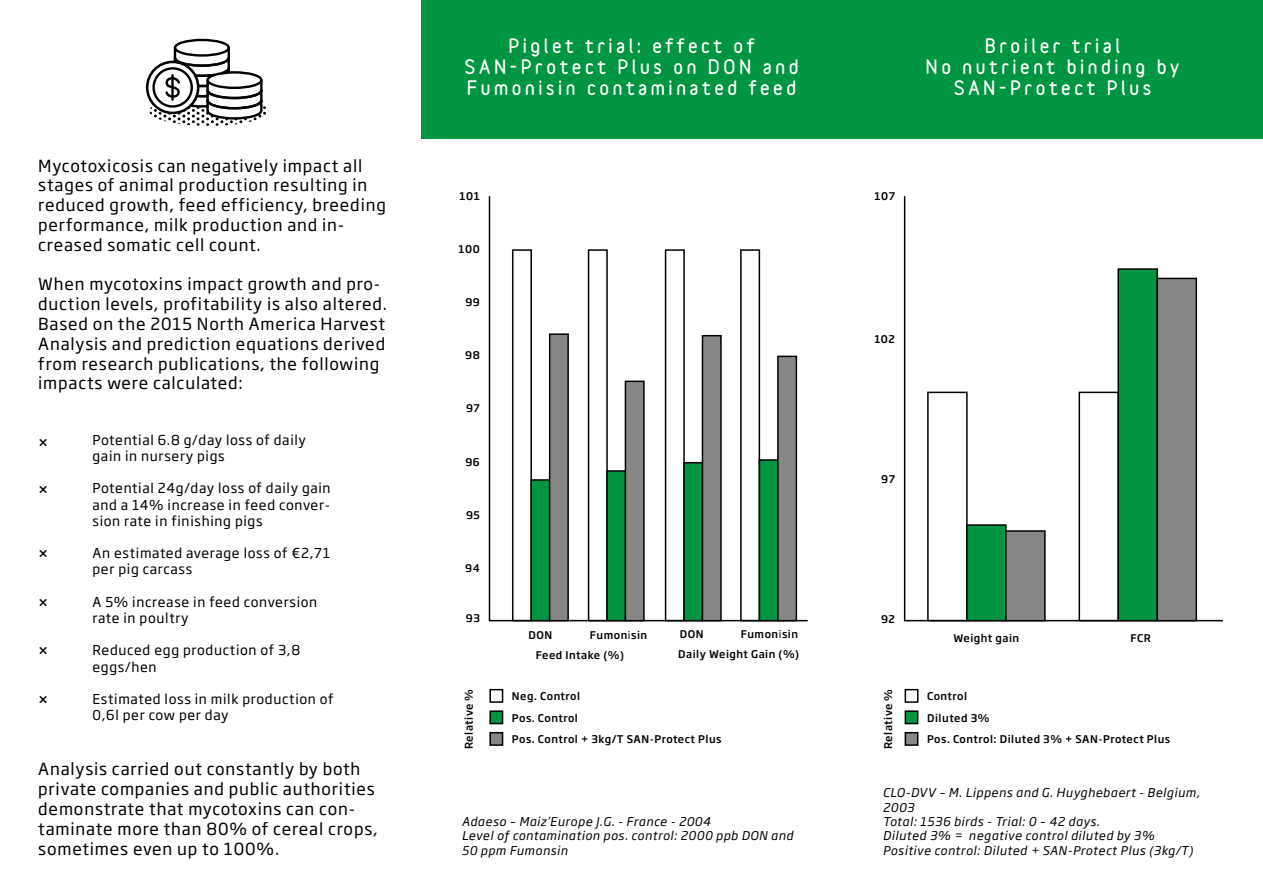
<style>
.page{position:relative;width:1263px;height:893px;background:#fff}
.page>*{position:absolute;margin:0;border:0;box-sizing:border-box;transform-origin:0 0}
.t1{font:900 18px/21px "Variable";letter-spacing:.2em;color:#fff;text-align:center}
.t2{font:16.5px/19.8px "Soho Gothic Pro";letter-spacing:.05em;color:#000}
.t3{font:500 16.5px "Futura";color:#000}
.t4{font:13.5px/16.2px "Soho Gothic Pro";letter-spacing:.05em;color:#000}
.t5{font:italic 12px/14.4px "Soho Gothic Pro";letter-spacing:.05em;color:#000}
.t6{font:500 10.5px/21.6px "Soho Gothic Pro";letter-spacing:.05em;color:#000}
.s1{font-weight:400}
</style>
<div class="page">
<div style="left:421px;top:0;width:842px;height:138px;background:#009540"></div>
<div style="left:489px;top:689px;width:14px;height:14px;border:2px solid #000"></div>
<div style="left:490px;top:711px;width:12px;height:13px;background:#009540"></div>
<div style="left:489px;top:710px;width:14px;height:14px;border:2px solid #000"></div>
<div style="left:490px;top:733px;width:12px;height:12px;background:#878786"></div>
<div style="left:489px;top:732px;width:14px;height:14px;border:2px solid #000"></div>
<svg style="left:903px;top:196px;width:320px;height:426px"></svg>
<div style="left:904px;top:689px;width:14px;height:14px;border:2px solid #000"></div>
<div style="left:905px;top:711px;width:13px;height:13px;background:#009540"></div>
<div style="left:904px;top:710px;width:14px;height:14px;border:2px solid #000"></div>
<div style="left:905px;top:733px;width:13px;height:12px;background:#878786"></div>
<div style="left:904px;top:732px;width:14px;height:14px;border:2px solid #000"></div>
<div style="left:927px;top:392px;width:41px;height:229px;border:2px solid #000"></div>
<div style="left:1078px;top:392px;width:41px;height:229px;border:2px solid #000"></div>
<div style="left:967px;top:525px;width:39px;height:96px;background:#009540"></div>
<div style="left:966px;top:524px;width:40px;height:97px;border:2px solid #000"></div>
<div style="left:1118px;top:269px;width:39px;height:352px;background:#009540"></div>
<div style="left:1117px;top:268px;width:41px;height:353px;border:2px solid #000"></div>
<div style="left:1006px;top:531px;width:39px;height:90px;background:#878786"></div>
<div style="left:1005px;top:530px;width:41px;height:91px;border:2px solid #000"></div>
<div style="left:1157px;top:278px;width:39px;height:343px;background:#878786"></div>
<div style="left:1156px;top:278px;width:41px;height:343px;border:2px solid #000"></div>
<svg style="left:488px;top:196px;width:320px;height:426px"></svg>
<div style="left:512px;top:249px;width:20px;height:372px;border:2px solid #000"></div>
<div style="left:531px;top:480px;width:19px;height:141px;background:#009540"></div>
<div style="left:530px;top:479px;width:20px;height:142px;border:2px solid #000"></div>
<div style="left:550px;top:334px;width:18px;height:287px;background:#878786"></div>
<div style="left:549px;top:333px;width:20px;height:288px;border:2px solid #000"></div>
<div style="left:588px;top:249px;width:20px;height:372px;border:2px solid #000"></div>
<div style="left:607px;top:471px;width:18px;height:150px;background:#009540"></div>
<div style="left:606px;top:470px;width:20px;height:151px;border:2px solid #000"></div>
<div style="left:625px;top:381px;width:19px;height:240px;background:#878786"></div>
<div style="left:625px;top:381px;width:20px;height:240px;border:2px solid #000"></div>
<div style="left:665px;top:249px;width:20px;height:372px;border:2px solid #000"></div>
<div style="left:740px;top:249px;width:20px;height:372px;border:2px solid #000"></div>
<div style="left:684px;top:463px;width:18px;height:158px;background:#009540"></div>
<div style="left:683px;top:462px;width:20px;height:159px;border:2px solid #000"></div>
<div style="left:759px;top:460px;width:19px;height:161px;background:#009540"></div>
<div style="left:759px;top:459px;width:20px;height:162px;border:2px solid #000"></div>
<div style="left:702px;top:336px;width:19px;height:285px;background:#878786"></div>
<div style="left:702px;top:335px;width:20px;height:286px;border:2px solid #000"></div>
<div style="left:778px;top:356px;width:18px;height:265px;background:#878786"></div>
<div style="left:777px;top:356px;width:20px;height:265px;border:2px solid #000"></div>
<div style="left:174px;top:39px;width:56px;height:18px;border:2px solid #010202;border-radius:50%"></div>
<svg style="left:149px;top:45px;width:117px;height:81px"></svg>
<hr style="left:171px;top:75px;width:3px;height:25px;background:#010202">
<p class="t2" style="left:38px;top:155px;width:349px">Mycotoxicosis can negatively impact all stages of animal production resulting in reduced growth, feed efficiency, breeding performance, milk production and in&shy;creased somatic cell count.</p>
<p class="t2" style="left:38px;top:273px;width:350px">When mycotoxins impact growth and pro&shy;duction levels, profitability is also altered.<br>Based on the 2015 North America Harvest Analysis and prediction equations derived from research publications, the following impacts were calculated:</p>
<p class="t3" style="left:38px;top:431px;width:12px">×</p>
<p class="t3" style="left:38px;top:479px;width:12px">×</p>
<p class="t3" style="left:38px;top:543px;width:12px">×</p>
<p class="t3" style="left:38px;top:592px;width:12px">×</p>
<p class="t3" style="left:38px;top:640px;width:12px">×</p>
<p class="t3" style="left:38px;top:689px;width:12px">×</p>
<p class="t4" style="left:92px;top:431px;width:215px">Potential 6.8 g/day loss of daily gain in nursery pigs</p>
<p class="t4" style="left:92px;top:480px;width:240px;text-align:justify">Potential 24g/day loss of daily gain and a 14% increase in feed conver&shy;sion rate in finishing pigs</p>
<p class="t4" style="left:92px;top:544px;width:239px">An estimated average loss of €2,71 per pig carcass</p>
<p class="t4" style="left:92px;top:593px;width:226px">A 5% increase in feed conversion rate in poultry</p>
<p class="t4" style="left:92px;top:642px;width:209px">Reduced egg production of 3,8 eggs/hen</p>
<p class="t4" style="left:92px;top:690px;width:243px">Estimated loss in milk production of<br>0,6l per cow per day</p>
<p class="t2" style="left:38px;top:759px;width:341px">Analysis carried out constantly by both private companies and public authorities demonstrate that mycotoxins can con&shy;taminate more than 80% of cereal crops, sometimes even up to 100%.</p>
<p class="t1" style="left:464px;top:35px;width:336px">Piglet trial: effect of<br>SAN-Protect Plus on DON and<br>Fumonisin contaminated feed</p>
<p class="t1" style="left:925px;top:35px;width:255px">Broiler trial<br>No nutrient binding by<br>SAN-Protect Plus</p>
<p class="t6" style="left:459px;top:185px;width:22px">101</p>
<p class="t6" style="left:459px;top:238px;width:23px">100</p>
<p class="t6" style="left:465px;top:291px;width:16px">99</p>
<p class="t6" style="left:465px;top:344px;width:16px">98</p>
<p class="t6" style="left:466px;top:397px;width:15px">97</p>
<p class="t6" style="left:465px;top:451px;width:16px">96</p>
<p class="t6" style="left:466px;top:504px;width:15px">95</p>
<p class="t6" style="left:465px;top:557px;width:16px">94</p>
<p class="t6" style="left:466px;top:607px;width:16px">93</p>
<p class="t6" style="left:678px;top:624px;width:122px;line-height:20px;text-align:right">Fumon<span class="s1">i</span>sin<br>Daily Weight Gain (%)</p>
<p class="t6" style="left:536px;top:625px;width:113px;line-height:20px;text-indent:54px">Fumon<span class="s1">i</span>sin<br>Feed Intake (%)</p>
<p class="t6" style="left:680px;top:623px;width:25px">DON</p>
<p class="t6" style="left:528px;top:624px;width:25px">DON</p>
<p class="t6" style="left:874px;top:185px;width:22px">107</p>
<p class="t6" style="left:874px;top:327px;width:22px">102</p>
<p class="t6" style="left:881px;top:468px;width:15px">97</p>
<p class="t6" style="left:881px;top:607px;width:15px">92</p>
<p class="t6" style="left:457px;top:749px;width:62px;rotate:-90deg">Relative %</p>
<p class="t6" style="left:877px;top:749px;width:62px;rotate:-90deg">Relative %</p>
<p class="t6" style="left:512px;top:685px;width:211px">Neg. Control<br>Pos. Control<br>Pos. Control + 3kg/T SAN-Protect Plus</p>
<p class="t6" style="left:953px;top:627px;width:67px">Weight gain</p>
<p class="t6" style="left:1130px;top:627px;width:22px">FCR</p>
<p class="t6" style="left:927px;top:685px;width:42px">Control</p>
<p class="t6" style="left:927px;top:706px;width:245px">Diluted 3%<br>Pos. Control: Diluted 3% + SAN-Protect Plus</p>
<p class="t5" style="left:462px;top:814px;width:333px">Adaeso – Maiz’Europe J.G. - France - 2004<br>Level of contamination pos. control: 2000 ppb DON and<br>50 ppm Fumonsin</p>
<p class="t5" style="left:883px;top:785px;width:318px">CLO-DVV – M. Lippens and G. Huyghebaert - Belgium, 2003<br>Total: 1536 birds - Trial: 0 – 42 days.<br>Diluted 3% = negative control diluted by 3% Positive control: Diluted + SAN-Protect Plus (3kg/T)</p>
</div>
